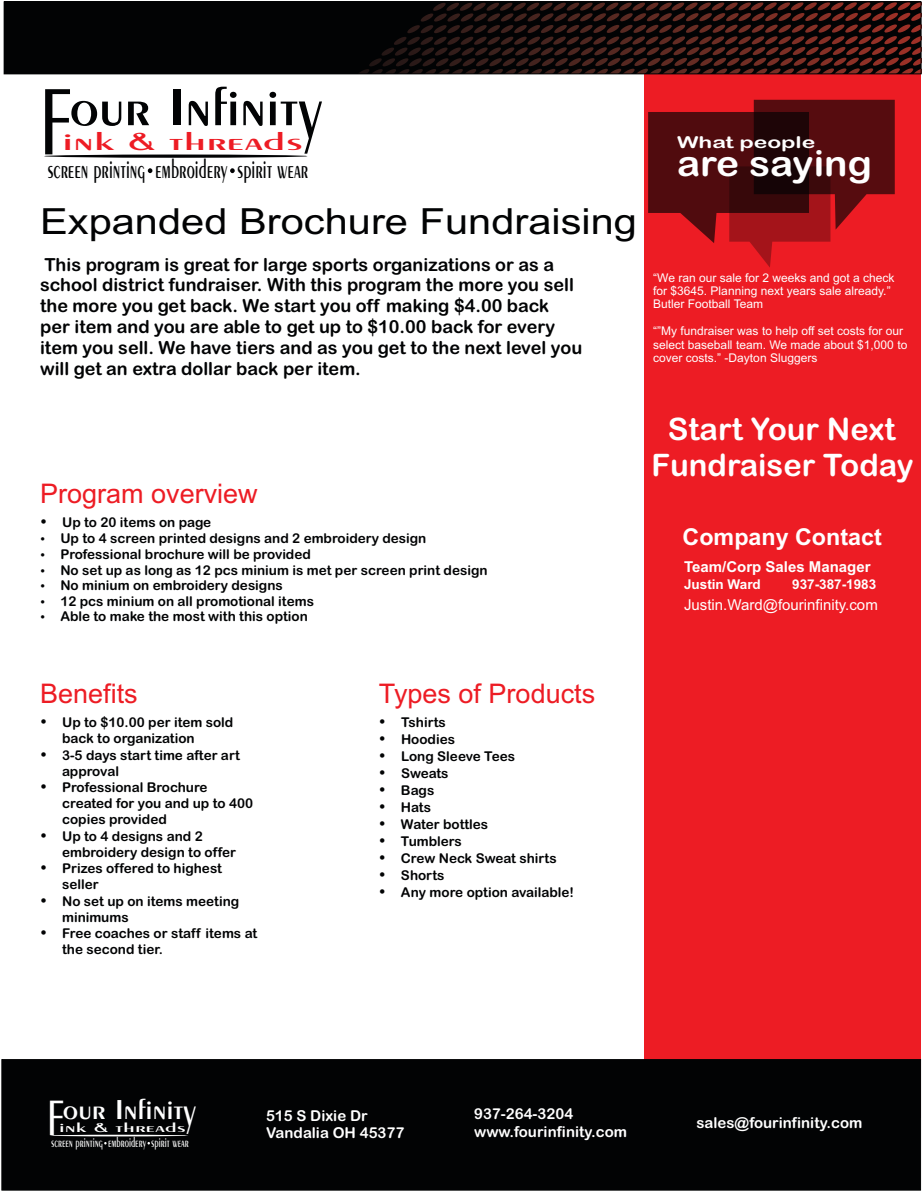
<style>
.page{position:relative;width:923px;height:1192px;background:#fff}
.page>*{position:absolute;margin:0;border:0;box-sizing:border-box;transform-origin:0 0}
.t1{font:600 55.05px "Exotic 350 BT";letter-spacing:-.01em;color:#020304;scale:1.09 1}
.t2{font:36px "Arial";color:#020304;scale:1.16 1}
.t3{font:36px "Arial Rounded MT Bold";color:#fff;scale:1.08 1}
.t4{font:31.05px/35.8px "Arial Rounded MT Bold";color:#fff;text-align:center}
.t5{font:600 28.95px "Exotic 350 BT";letter-spacing:-.01em;color:#fff;scale:1.09 1}
.t6{font:600 27.75px "Exotic 350 BT";color:#020304;scale:.6 1}
.t7{font:27px "Arial";color:#ed1c24}
.t8{font:600 25.8px "Exotic 350 BT";color:#ed1c24;scale:1.79 1}
.t9{font:700 23.25px "Arial";color:#fff}
.t10{font:18px/20.9px "Arial Rounded MT Bold";color:#020304}
.t11{font:16.35px "Arial Rounded MT Bold";color:#fff;scale:1.4 1}
.t12{font:15px/17.4px "Arial Rounded MT Bold";color:#fff}
.t13{font:15px "Arial";color:#fff}
.t14{font:700 15px "Arial";color:#fff}
.t15{font:600 14.55px "Exotic 350 BT";color:#fff;scale:.6 1}
.t16{font:600 13.65px "Exotic 350 BT";color:#fff;scale:1.79 1}
.t17{font:13.5px/16.2px "Arial Rounded MT Bold";color:#020304}
.t18{font:700 13.5px "Arial";color:#fff}
.t19{font:12px/13.4px "Arial";color:#fff}
.s1{font-size:99.75px}
.s2{font-size:86.7px}
.s3{font-size:52.5px}
.s4{font-size:45.6px}
</style>
<div class="page">
<div style="left:643px;top:36px;width:277px;height:1082px;background:#ed1c24"></div>
<div style="left:4px;top:2px;width:916px;height:72px;background:#020304"></div>
<svg style="left:432px;top:4px;width:487px;height:68px"></svg>
<div style="left:4px;top:2px;width:917px;height:72px;border:1px solid #020304"></div>
<div style="left:1px;top:1059px;width:920px;height:132px;background:#020304"></div>
<svg style="left:44px;top:154px;width:263px;height:4px"></svg>
<svg style="left:230px;top:168px;width:5px;height:5px"></svg>
<svg style="left:148px;top:168px;width:4px;height:5px"></svg>
<svg style="left:648px;top:100px;width:246px;height:168px"></svg>
<hr style="left:49px;top:1134px;width:139px;height:2px;background:#fff;border-radius:50%">
<h1 class="t1" style="left:40px;top:83px;width:259px"><span class="s1">F</span>our Infinit<span class="s2">y</span></h1>
<h3 class="t6" style="left:47px;top:157px;width:436px">screen printing embroidery spirit wear</h3>
<h3 class="t8" style="left:63px;top:131px;width:136px">ink &amp; threads</h3>
<h2 class="t2" style="left:40px;top:208px;width:516px">Expanded Brochure Fundraising</h2>
<p class="t10" style="left:40px;top:255px;width:543px">This program is great for large sports organizations or as a school district fundraiser. With this program the more you sell the more you get back. We start you off making $4.00 back per item and you are able to get up to $10.00 back for every item you sell. We have tiers and as you get to the next level you will get an extra dollar back per item.</p>
<h3 class="t7" style="left:40px;top:483px;width:219px">Program overview</h3>
<p class="t17" style="left:60px;top:516px;width:428px;line-height:15.8px">Up to 20 items on page<br>Up to 4 screen printed designs and 2 embroidery design Professional brochure will be provided<br>No set up as long as 12 pcs minium is met per screen print design No minium on embroidery designs<br>12 pcs minium on all promotional items<br>Able to make the most with this option</p>
<p class="t11" style="left:677px;top:136px;width:100px">What people</p>
<h2 class="t3" style="left:677px;top:150px;width:182px">are saying</h2>
<p class="t19" style="left:653px;top:272px;width:243px">“We ran our sale for 2 weeks and got a check for $3645. Planning next years sale already.”<br>Butler Football Team</p>
<p class="t19" style="left:653px;top:325px;width:255px">“”My fundraiser was to help off set costs for our select baseball team. We made about $1,000 to cover costs.” -Dayton Sluggers</p>
<h3 class="t4" style="left:651px;top:414px;width:263px">Start Your Next<br>Fundraiser Today</h3>
<h3 class="t9" style="left:682px;top:528px;width:201px">Company Contact</h3>
<p class="t14" style="left:684px;top:561px;width:188px">Team/Corp Sales Manager</p>
<p class="t18" style="left:684px;top:579px;width:78px">Justin Ward</p>
<p class="t18" style="left:792px;top:579px;width:86px">937-387-1983</p>
<p class="t13" style="left:684px;top:599px;width:195px">Justin.Ward@fourinfinity.com</p>
<h3 class="t7" style="left:40px;top:683px;width:99px">Benefits</h3>
<p class="t17" style="left:62px;top:715px;width:196px">Up to $10.00 per item sold back to organization<br>3-5 days start time after art approval<br>Professional Brochure created for you and up to 400 copies provided<br>Up to 4 designs and 2 embroidery design to offer<br>Prizes offered to highest seller<br>No set up on items meeting minimums<br>Free coaches or staff items at the second tier.</p>
<h3 class="t7" style="left:379px;top:683px;width:218px">Types of Products</h3>
<p class="t17" style="left:401px;top:715px;width:174px;line-height:17px">Tshirts<br>Hoodies<br>Long Sleeve Tees<br>Sweats<br>Bags<br>Hats<br>Water bottles<br>Tumblers<br>Crew Neck Sweat shirts<br>Shorts<br>Any more option available!</p>
<h3 class="t5" style="left:47px;top:1097px;width:137px"><span class="s3">F</span>our Infinit<span class="s4">y</span></h3>
<p class="t15" style="left:51px;top:1136px;width:230px">screen printing embroidery spirit wear</p>
<p class="t16" style="left:59px;top:1122px;width:72px">ink &amp; threads</p>
<p class="t12" style="left:266px;top:1108px;width:140px">515 S Dixie Dr<br>Vandalia OH 45377</p>
<p class="t12" style="left:474px;top:1107px;width:155px">937-264-3204 www.fourinfinity.com</p>
<p class="t12" style="left:696px;top:1115px;width:167px">sales@fourinfinity.com</p>
</div>
